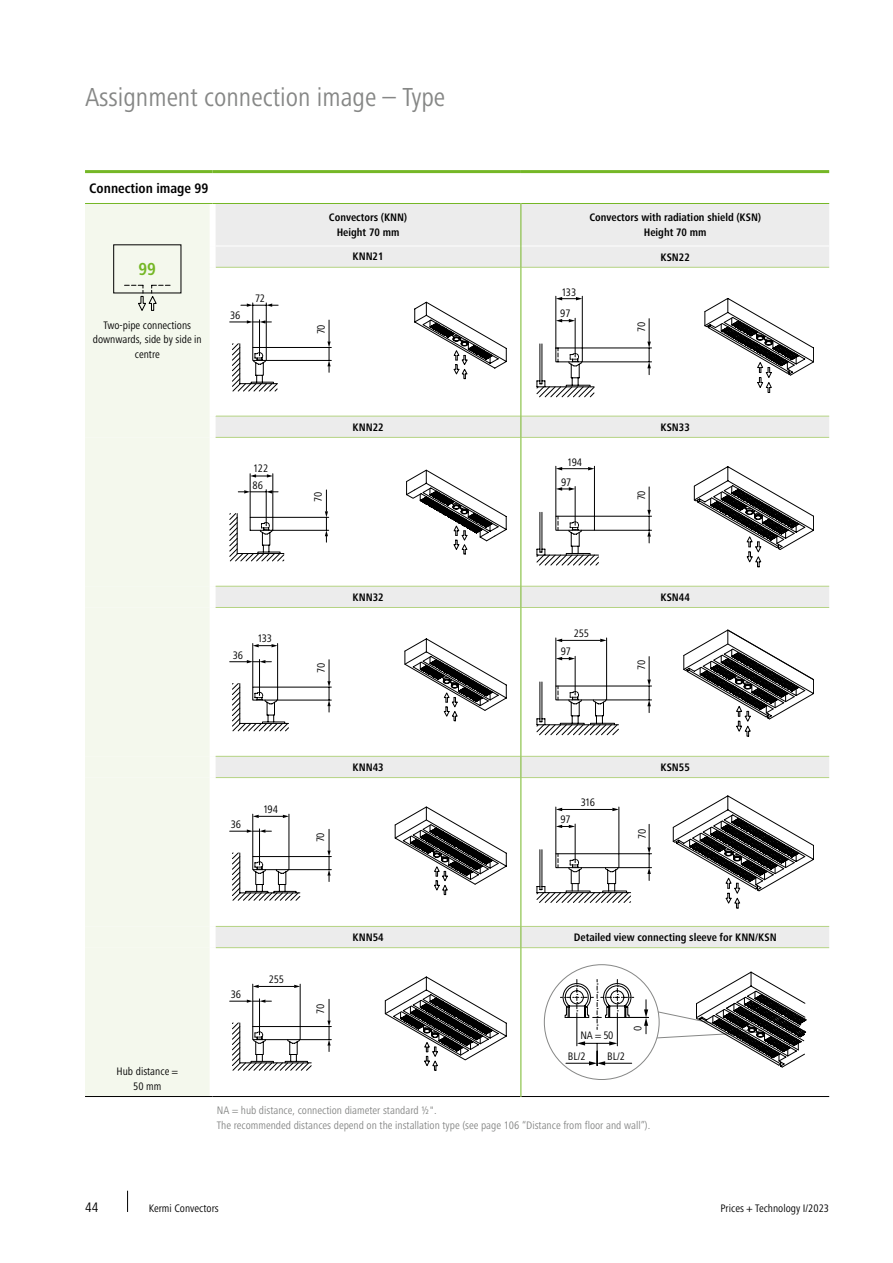
<style>
.page{position:relative;width:893px;height:1263px;background:#fff}
.page>*{position:absolute;margin:0;border:0;box-sizing:border-box;transform-origin:0 0}
.t1{font:condensed 27px "Frutiger Next LTW1 G";color:#868786}
.t2{font:700 condensed 18px "Frutiger Next LTW1 G";color:#75b726}
.t3{font:700 condensed 14.25px "Frutiger Next LTW1 G";color:#000}
.t4{font:condensed 14.25px "Frutiger Next LTW1 G";color:#000}
.t5{font:condensed 11.25px/14.9px "Frutiger Next LTW1 G";color:#000}
.t6{font:700 condensed 11.25px/14.9px "Frutiger Next LTW1 G";color:#000;text-align:center}
.t7{font:condensed 11.25px/14.9px "Frutiger Next LTW1 G";color:#868786}
</style>
<div class="page">
<svg style="left:127px;top:1191px;width:1px;height:21px"></svg>
<svg style="left:216px;top:438px;width:613px;height:509px"></svg>
<div style="left:85px;top:437px;width:125px;height:659px;background:#f4f8ed"></div>
<div style="left:85px;top:586px;width:125px;height:362px;background:#f4f8ed"></div>
<hr style="left:216px;top:437px;width:304px;height:1px;background:#b5d383">
<hr style="left:521px;top:437px;width:308px;height:1px;background:#b5d383">
<hr style="left:85px;top:170px;width:128px;height:3px;background:#75b726">
<hr style="left:213px;top:170px;width:308px;height:3px;background:#75b726">
<hr style="left:521px;top:170px;width:308px;height:3px;background:#75b726">
<hr style="left:216px;top:777px;width:304px;height:1px;background:#b5d383">
<hr style="left:521px;top:777px;width:308px;height:1px;background:#b5d383">
<hr style="left:216px;top:926px;width:304px;height:1px;background:#b5d383">
<hr style="left:216px;top:947px;width:304px;height:1px;background:#b5d383">
<hr style="left:521px;top:947px;width:308px;height:1px;background:#b5d383">
<hr style="left:216px;top:607px;width:304px;height:1px;background:#b5d383">
<hr style="left:85px;top:1096px;width:128px;height:1px;background:#000">
<hr style="left:216px;top:586px;width:304px;height:1px;background:#b5d383">
<hr style="left:521px;top:926px;width:308px;height:1px;background:#b5d383">
<hr style="left:213px;top:1096px;width:307px;height:1px;background:#000">
<hr style="left:521px;top:1096px;width:308px;height:1px;background:#000">
<hr style="left:216px;top:756px;width:304px;height:1px;background:#b5d383">
<hr style="left:521px;top:756px;width:308px;height:1px;background:#b5d383">
<hr style="left:521px;top:586px;width:308px;height:1px;background:#b5d383">
<hr style="left:521px;top:607px;width:308px;height:1px;background:#b5d383">
<hr style="left:520px;top:437px;width:1px;height:149px;background:#75b726">
<svg style="left:520px;top:586px;width:1px;height:21px"></svg>
<hr style="left:520px;top:607px;width:1px;height:149px;background:#75b726">
<svg style="left:520px;top:756px;width:1px;height:21px"></svg>
<hr style="left:520px;top:777px;width:1px;height:149px;background:#75b726">
<svg style="left:520px;top:926px;width:1px;height:22px"></svg>
<hr style="left:520px;top:948px;width:1px;height:149px;background:#75b726">
<svg style="left:85px;top:203px;width:744px;height:234px"></svg>
<svg style="left:230px;top:469px;width:277px;height:92px"></svg>
<svg style="left:536px;top:465px;width:278px;height:102px"></svg>
<svg style="left:229px;top:637px;width:278px;height:94px"></svg>
<svg style="left:536px;top:629px;width:278px;height:107px"></svg>
<svg style="left:229px;top:806px;width:278px;height:95px"></svg>
<svg style="left:536px;top:795px;width:278px;height:113px"></svg>
<svg style="left:230px;top:976px;width:277px;height:95px"></svg>
<svg style="left:656px;top:971px;width:150px;height:97px"></svg>
<svg style="left:560px;top:979px;width:89px;height:87px"></svg>
<h1 class="t1" style="left:85px;top:82px;width:362px">Assignment connection image – Type</h1>
<p class="t3" style="left:89px;top:180px;width:121px">Connection image 99</p>
<h2 class="t2" style="left:139px;top:259px;width:19px">99</h2>
<p class="t5" style="left:93px;top:317px;width:111px;text-align:center">Two-pipe connections downwards, side by side in centre</p>
<p class="t5" style="left:230px;top:308px;width:12px">36</p>
<p class="t5" style="left:255px;top:290px;width:12px">72</p>
<p class="t5" style="left:253px;top:459px;width:17px;line-height:17.7px">122<br>86</p>
<p class="t6" style="left:329px;top:210px;width:80px">Convectors (KNN)<br>Height 70 mm</p>
<p class="t6" style="left:589px;top:210px;width:173px">Convectors with radiation shield (KSN)<br>Height 70 mm</p>
<p class="t6" style="left:352px;top:249px;width:33px">KNN21</p>
<p class="t6" style="left:660px;top:250px;width:31px">KSN22</p>
<p class="t5" style="left:314px;top:334px;width:12px;rotate:-90deg">70</p>
<p class="t5" style="left:560px;top:281px;width:18px;line-height:21px">133<br>97</p>
<p class="t5" style="left:634px;top:332px;width:12px;rotate:-90deg">70</p>
<p class="t5" style="left:311px;top:502px;width:12px;rotate:-90deg">70</p>
<p class="t6" style="left:353px;top:419px;width:33px">KNN22</p>
<p class="t6" style="left:661px;top:420px;width:31px">KSN33</p>
<p class="t5" style="left:561px;top:452px;width:23px;line-height:20.1px;text-indent:6px">194<br>97</p>
<p class="t5" style="left:634px;top:500px;width:12px;rotate:-90deg">70</p>
<p class="t5" style="left:117px;top:1063px;width:63px;text-align:center">Hub distance =<br>50 mm</p>
<p class="t5" style="left:233px;top:648px;width:12px">36</p>
<p class="t5" style="left:257px;top:631px;width:16px">133</p>
<p class="t5" style="left:231px;top:817px;width:12px">36</p>
<p class="t5" style="left:263px;top:802px;width:16px">194</p>
<p class="t5" style="left:314px;top:673px;width:12px;rotate:-90deg">70</p>
<p class="t6" style="left:353px;top:589px;width:33px">KNN32</p>
<p class="t6" style="left:661px;top:590px;width:31px">KSN44</p>
<p class="t5" style="left:574px;top:625px;width:17px">255</p>
<p class="t5" style="left:561px;top:644px;width:12px">97</p>
<p class="t5" style="left:634px;top:670px;width:12px;rotate:-90deg">70</p>
<p class="t5" style="left:313px;top:842px;width:12px;rotate:-90deg">70</p>
<p class="t6" style="left:353px;top:759px;width:33px">KNN43</p>
<p class="t6" style="left:661px;top:760px;width:31px">KSN55</p>
<p class="t5" style="left:560px;top:812px;width:12px">97</p>
<p class="t5" style="left:581px;top:795px;width:16px">316</p>
<p class="t5" style="left:635px;top:839px;width:12px;rotate:-90deg">70</p>
<p class="t5" style="left:231px;top:987px;width:12px">36</p>
<p class="t5" style="left:269px;top:972px;width:17px">255</p>
<p class="t5" style="left:313px;top:1014px;width:12px;rotate:-90deg">70</p>
<p class="t6" style="left:353px;top:930px;width:33px">KNN54</p>
<p class="t6" style="left:574px;top:930px;width:204px">Detailed view connecting sleeve for KNN/KSN</p>
<p class="t5" style="left:580px;top:1028px;width:35px">NA = 50</p>
<p class="t5" style="left:568px;top:1049px;width:19px">BL/2</p>
<p class="t5" style="left:607px;top:1049px;width:19px">BL/2</p>
<p class="t5" style="left:630px;top:1031px;width:7px;rotate:-90deg">0</p>
<p class="t7" style="left:217px;top:1103px;width:435px">NA = hub distance, connection diameter standard ½".<br>The recommended distances depend on the installation type (see page 106 “Distance from floor and wall”).</p>
<p class="t4" style="left:85px;top:1199px;width:15px">44</p>
<p class="t5" style="left:149px;top:1201px;width:71px">Kermi Convectors</p>
<p class="t5" style="left:720px;top:1201px;width:110px">Prices + Technology I/2023</p>
</div>
